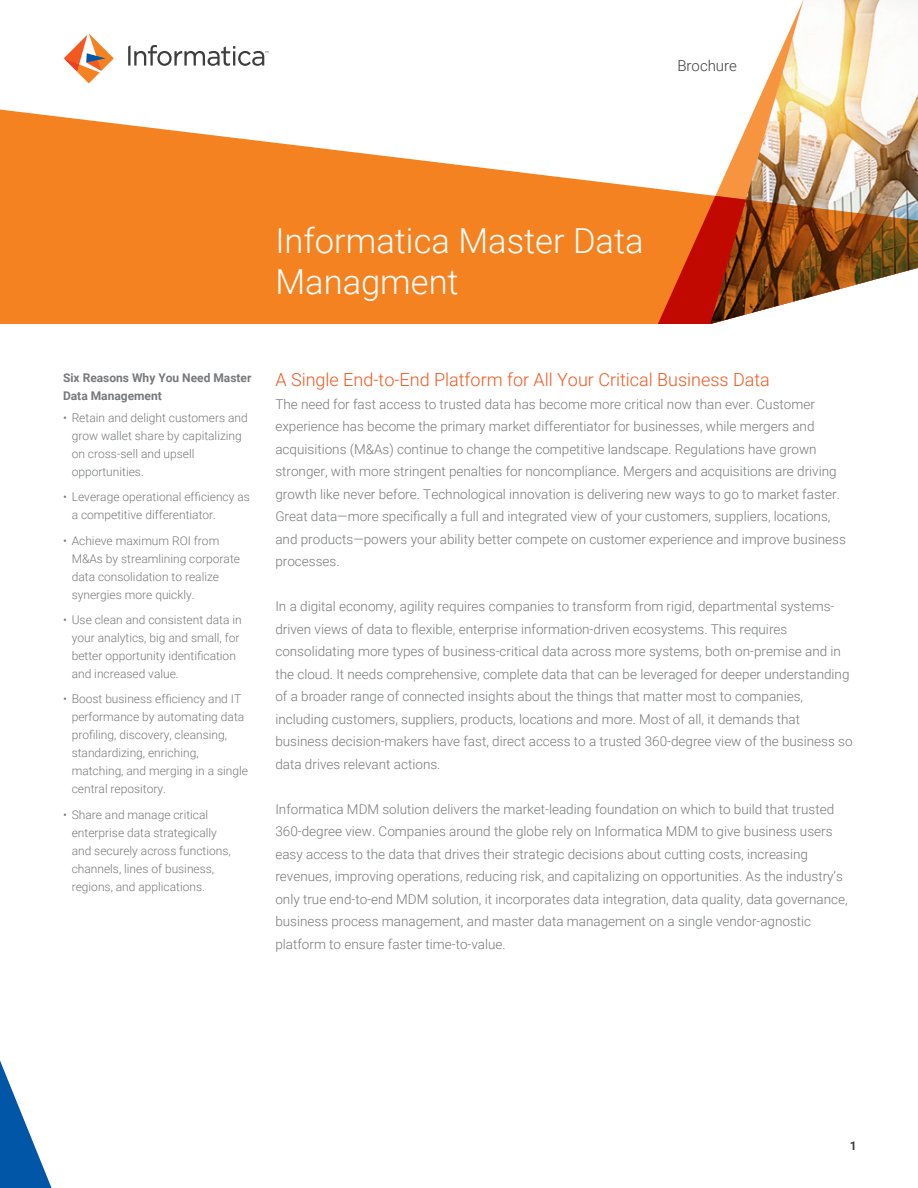
<style>
.page{position:relative;width:918px;height:1188px;background:#fff}
.page>*{position:absolute;margin:0;border:0;box-sizing:border-box;transform-origin:0 0}
.t1{font:300 34.5px/41.4px "Roboto";color:#fff}
.t2{font:300 18px "Roboto";color:#f15921}
.t3{font:300 15px "Roboto";color:#3e3e3f}
.t4{font:300 13.5px/22.5px "Roboto";color:#76787b}
.t5{font:300 12px/18px "Roboto";color:#76787b}
.t6{font:700 12px/18px "Roboto";color:#76787b}
.t7{font:700 12px "Roboto";color:#3e3e3f}
</style>
<div class="page">
<img style="left:755px;top:0;width:163px;height:108px">
<svg style="left:0;top:108px;width:918px;height:216px;fill:#f58220"></svg>
<svg style="left:0;top:1060px;width:52px;height:128px"></svg>
<svg style="left:64px;top:33px;width:50px;height:50px"></svg>
<svg style="left:128px;top:45px;width:140px;height:21px"></svg>
<p class="t3" style="left:677px;top:55px;width:61px">Brochure</p>
<h1 class="t1" style="left:275px;top:218px;width:370px">Informatica Master Data<br>Managment</h1>
<p class="t6" style="left:63px;top:368px;width:190px">Six Reasons Why You Need Master<br>Data Management</p>
<p class="t5" style="left:72px;top:408px;width:178px;text-indent:-9px">• Retain and delight customers and grow wallet share by capitalizing on cross-sell and upsell opportunities.</p>
<p class="t5" style="left:72px;top:488px;width:180px;text-indent:-9px">• Leverage operational efficiency as a competitive differentiator.</p>
<p class="t5" style="left:72px;top:531px;width:170px;text-indent:-9px">• Achieve maximum ROI from<br>M&amp;As by streamlining corporate data consolidation to realize synergies more quickly.</p>
<p class="t5" style="left:72px;top:610px;width:172px;text-indent:-9px">• Use clean and consistent data in your analytics, big and small, for better opportunity identification and increased value.</p>
<p class="t5" style="left:72px;top:690px;width:178px;text-indent:-9px">• Boost business efficiency and IT performance by automating data profiling, discovery, cleansing, standardizing, enriching, matching, and merging in a single central repository.</p>
<p class="t5" style="left:72px;top:805px;width:161px;text-indent:-9px">• Share and manage critical enterprise data strategically and securely across functions, channels, lines of business, regions, and applications.</p>
<h2 class="t2" style="left:275px;top:367px;width:496px">A Single End-to-End Platform for All Your Critical Business Data</h2>
<p class="t4" style="left:275px;top:392px;width:572px">The need for fast access to trusted data has become more critical now than ever. Customer experience has become the primary market differentiator for businesses, while mergers and acquisitions (M&amp;As) continue to change the competitive landscape. Regulations have grown stronger, with more stringent penalties for noncompliance. Mergers and acquisitions are driving growth like never before. Technological innovation is delivering new ways to go to market faster.<br>Great data—more specifically a full and integrated view of your customers, suppliers, locations, and products—powers your ability better compete on customer experience and improve business processes.</p>
<p class="t4" style="left:275px;top:595px;width:579px">In a digital economy, agility requires companies to transform from rigid, departmental systems&shy;driven views of data to flexible, enterprise information-driven ecosystems. This requires consolidating more types of business-critical data across more systems, both on-premise and in the cloud. It needs comprehensive, complete data that can be leveraged for deeper understanding of a broader range of connected insights about the things that matter most to companies, including customers, suppliers, products, locations and more. Most of all, it demands that business decision-makers have fast, direct access to a trusted 360-degree view of the business so data drives relevant actions.</p>
<p class="t4" style="left:275px;top:797px;width:574px">Informatica MDM solution delivers the market-leading foundation on which to build that trusted 360-degree view. Companies around the globe rely on Informatica MDM to give business users easy access to the data that drives their strategic decisions about cutting costs, increasing revenues, improving operations, reducing risk, and capitalizing on opportunities. As the industry’s only true end-to-end MDM solution, it incorporates data integration, data quality, data governance, business process management, and master data management on a single vendor-agnostic platform to ensure faster time-to-value.</p>
<p class="t7" style="left:850px;top:1138px;width:8px">1</p>
</div>
